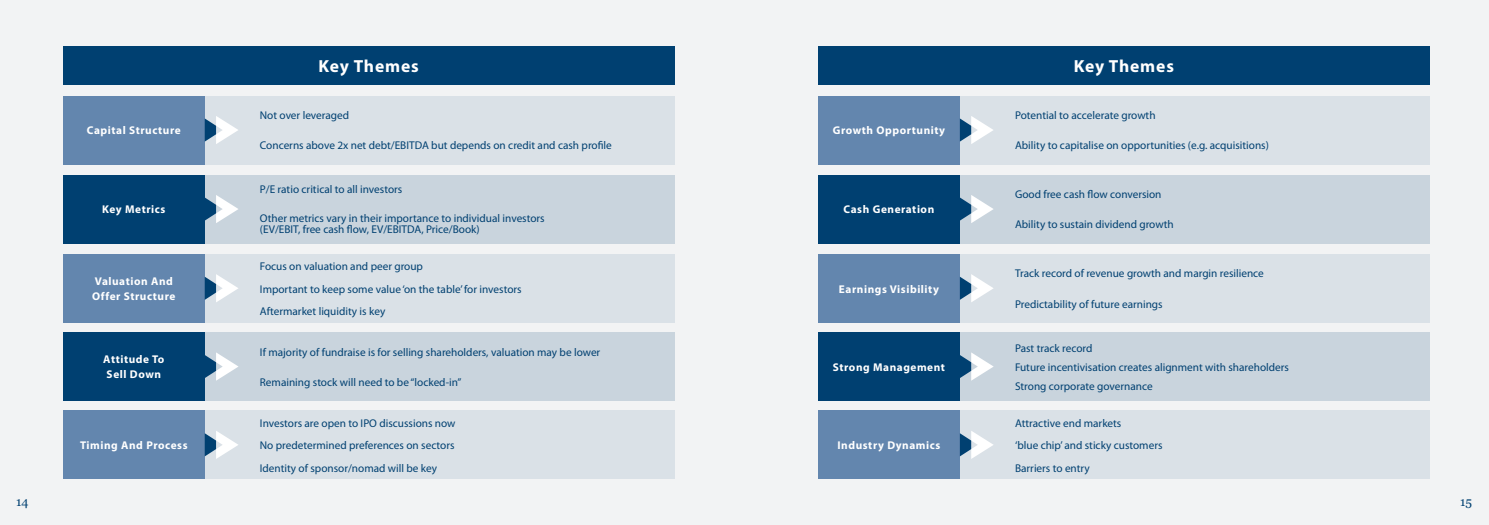
<style>
.page{position:relative;width:1489px;height:525px;background:#fff}
.page>*{position:absolute;margin:0;border:0;box-sizing:border-box;transform-origin:0 0}
.t1{font:700 17.5px "Myriad Pro";letter-spacing:.05em;color:#fff}
.t2{font:12.5px "Georgia";color:#004071}
.t3{font:11.25px/11.2px "Myriad Pro";color:#004071}
.t4{font:700 11.25px/15px "Myriad Pro";letter-spacing:.05em;color:#fff}
</style>
<div class="page">
<div style="left:0;top:0;width:1488px;height:524px;background:#f2f3f4"></div>
<div style="left:818px;top:96px;width:141px;height:68px;background:#6386ae"></div>
<div style="left:818px;top:175px;width:141px;height:68px;background:#004071"></div>
<div style="left:818px;top:254px;width:141px;height:68px;background:#6386ae"></div>
<div style="left:818px;top:332px;width:141px;height:68px;background:#004071"></div>
<div style="left:818px;top:410px;width:141px;height:68px;background:#6386ae"></div>
<div style="left:959px;top:96px;width:470px;height:68px;background:#dae1e7"></div>
<div style="left:959px;top:175px;width:470px;height:68px;background:#c9d4dd"></div>
<div style="left:959px;top:254px;width:470px;height:68px;background:#dae1e7"></div>
<div style="left:959px;top:332px;width:470px;height:68px;background:#c9d4dd"></div>
<div style="left:959px;top:410px;width:470px;height:68px;background:#dae1e7"></div>
<svg style="left:959px;top:195px;width:34px;height:28px"></svg>
<svg style="left:959px;top:116px;width:34px;height:28px"></svg>
<svg style="left:959px;top:352px;width:34px;height:28px"></svg>
<svg style="left:959px;top:274px;width:34px;height:28px"></svg>
<svg style="left:959px;top:430px;width:34px;height:28px"></svg>
<div style="left:63px;top:96px;width:142px;height:68px;background:#6386ae"></div>
<div style="left:63px;top:175px;width:142px;height:68px;background:#004071"></div>
<div style="left:63px;top:254px;width:142px;height:68px;background:#6386ae"></div>
<div style="left:63px;top:332px;width:142px;height:68px;background:#004071"></div>
<div style="left:63px;top:410px;width:142px;height:68px;background:#6386ae"></div>
<div style="left:63px;top:46px;width:611px;height:39px;background:#004071"></div>
<div style="left:818px;top:46px;width:611px;height:39px;background:#004071"></div>
<div style="left:205px;top:96px;width:469px;height:68px;background:#dae1e7"></div>
<div style="left:205px;top:175px;width:469px;height:68px;background:#c9d4dd"></div>
<div style="left:205px;top:254px;width:469px;height:68px;background:#dae1e7"></div>
<div style="left:205px;top:332px;width:469px;height:68px;background:#c9d4dd"></div>
<div style="left:205px;top:410px;width:469px;height:68px;background:#dae1e7"></div>
<svg style="left:205px;top:195px;width:33px;height:28px"></svg>
<svg style="left:205px;top:352px;width:33px;height:28px"></svg>
<svg style="left:205px;top:431px;width:33px;height:27px"></svg>
<svg style="left:205px;top:274px;width:33px;height:28px"></svg>
<svg style="left:205px;top:116px;width:33px;height:28px"></svg>
<p class="t4" style="left:87px;top:123px;width:95px">Capital Structure</p>
<p class="t4" style="left:102px;top:202px;width:65px">Key Metrics</p>
<p class="t4" style="left:92px;top:274px;width:85px">Valuation And<br>Offer Structure</p>
<p class="t4" style="left:103px;top:352px;width:63px">Attitude To<br>Sell Down</p>
<p class="t4" style="left:80px;top:437px;width:109px">Timing And Process</p>
<p class="t1" style="left:318px;top:56px;width:102px">Key Themes</p>
<p class="t1" style="left:1073px;top:56px;width:102px">Key Themes</p>
<p class="t3" style="left:260px;top:110px;width:91px">Not over leveraged</p>
<p class="t3" style="left:260px;top:140px;width:353px">Concerns above 2x net debt/EBITDA but depends on credit and cash profile</p>
<p class="t3" style="left:260px;top:184px;width:144px">P/E ratio critical to all investors</p>
<p class="t3" style="left:260px;top:213px;width:286px">Other metrics vary in their importance to individual investors (EV/EBIT, free cash flow, EV/EBITDA, Price/Book)</p>
<p class="t3" style="left:260px;top:260px;width:165px">Focus on valuation and peer group</p>
<p class="t3" style="left:260px;top:283px;width:263px">Important to keep some value ‘on the table’ for investors</p>
<p class="t3" style="left:260px;top:305px;width:127px">Aftermarket liquidity is key</p>
<p class="t3" style="left:260px;top:346px;width:342px">If majority of fundraise is for selling shareholders, valuation may be lower</p>
<p class="t3" style="left:260px;top:376px;width:203px">Remaining stock will need to be “locked-in”</p>
<p class="t3" style="left:260px;top:417px;width:197px">Investors are open to IPO discussions now</p>
<p class="t3" style="left:260px;top:439px;width:196px">No predetermined preferences on sectors</p>
<p class="t3" style="left:260px;top:462px;width:179px">Identity of sponsor/nomad will be key</p>
<p class="t3" style="left:1014px;top:110px;width:142px">Potential to accelerate growth</p>
<p class="t3" style="left:1014px;top:140px;width:255px">Ability to capitalise on opportunities (e.g. acquisitions)</p>
<p class="t3" style="left:1014px;top:189px;width:148px">Good free cash flow conversion</p>
<p class="t3" style="left:1014px;top:219px;width:160px">Ability to sustain dividend growth</p>
<p class="t3" style="left:1014px;top:268px;width:250px">Track record of revenue growth and margin resilience</p>
<p class="t3" style="left:1014px;top:298px;width:149px">Predictability of future earnings</p>
<p class="t3" style="left:1014px;top:342px;width:79px">Past track record</p>
<p class="t3" style="left:1014px;top:361px;width:275px">Future incentivisation creates alignment with shareholders</p>
<p class="t3" style="left:1014px;top:380px;width:139px">Strong corporate governance</p>
<p class="t3" style="left:1014px;top:417px;width:108px">Attractive end markets</p>
<p class="t3" style="left:1014px;top:439px;width:149px">‘blue chip’ and sticky customers</p>
<p class="t3" style="left:1014px;top:462px;width:76px">Barriers to entry</p>
<p class="t4" style="left:832px;top:123px;width:114px">Growth Opportunity</p>
<p class="t4" style="left:843px;top:202px;width:92px">Cash Generation</p>
<p class="t4" style="left:839px;top:281px;width:101px">Earnings Visibility</p>
<p class="t4" style="left:832px;top:359px;width:114px">Strong Management</p>
<p class="t4" style="left:837px;top:437px;width:104px">Industry Dynamics</p>
<p class="t2" style="left:16px;top:494px;width:14px">14</p>
<p class="t2" style="left:1459px;top:494px;width:13px">15</p>
</div>
